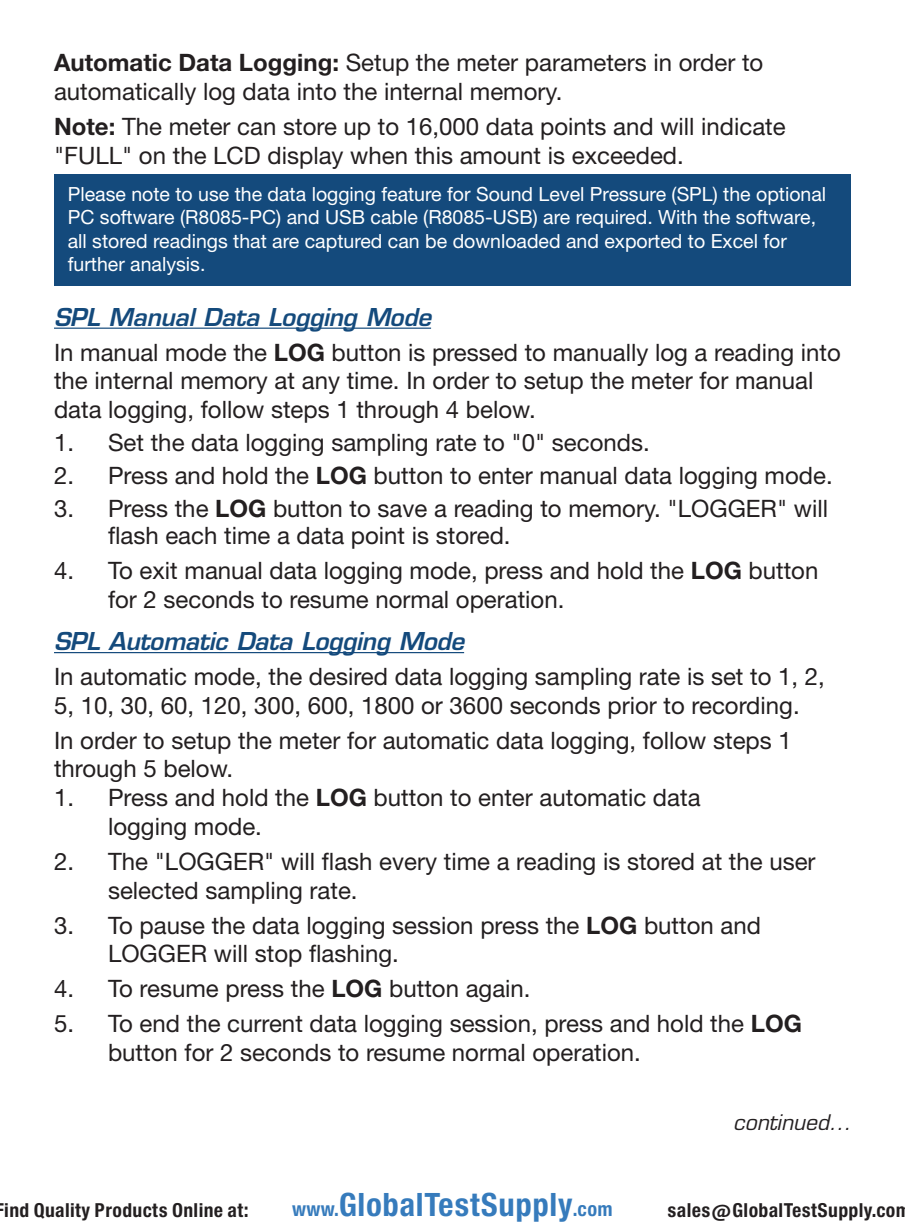
<style>
.page{position:relative;width:905px;height:1229px;background:#fff}
.page>*{position:absolute;margin:0;border:0;box-sizing:border-box;transform-origin:0 0}
.t1{font:30.6px "Europa Gro Nr 2 SBOP Bol Con";letter-spacing:.02em;color:#367bbc}
.t2{font:24px/28.8px "Helvetica Neue LT Std";color:#231f20}
.t3{font:italic 600 24px "Eurostile LT Std";letter-spacing:-.01em;color:#144a7c}
.t4{font:italic 21px "Eurostile LT Std";color:#231f20}
.t5{font:19.5px/23.4px "Helvetica Neue LT Std";color:#fff}
.t6{font:18.3px "Europa Gro Nr 2 SBOP Bol Con";letter-spacing:.02em;color:#231f20}
.s1{font-weight:700}
.s2{font-size:18.9px}
</style>
<div class="page">
<hr style="left:54px;top:327px;width:377px;height:2px;background:#144a7c">
<hr style="left:54px;top:652px;width:410px;height:1px;background:#144a7c">
<div style="left:54px;top:174px;width:796px;height:112px;background:#144a7c"></div>
<p class="t2" style="left:54px;top:48px;width:710px"><span class="s1">Automatic Data Logging:</span> Setup the meter parameters in order to automatically log data into the internal memory.</p>
<p class="t2" style="left:54px;top:111px;width:733px"><span class="s1">Note:</span> The meter can store up to 16,000 data points and will indicate "FULL" on the LCD display when this amount is exceeded.</p>
<p class="t5" style="left:68px;top:182px;width:760px">Please note to use the data logging feature for Sound Level Pressure (SPL) the optional PC software (R8085-PC) and USB cable (R8085-USB) are required. With the software, all stored readings that are captured can be downloaded and exported to Excel for further analysis.</p>
<p class="t3" style="left:54px;top:302px;width:378px">SPL Manual Data Logging Mode</p>
<p class="t2" style="left:54px;top:337px;width:788px">In manual mode the <span class="s1">LOG</span> button is pressed to manually log a reading into the internal memory at any time. In order to setup the meter for manual data logging, follow steps 1 through 4 below.</p>
<p class="t2" style="left:54px;top:428px;width:597px">1. Set the data logging sampling rate to "0" seconds.</p>
<p class="t2" style="left:54px;top:461px;width:780px">2. Press and hold the <span class="s1">LOG</span> button to enter manual data logging mode.</p>
<p class="t2" style="left:108px;top:495px;width:721px;line-height:27px;text-indent:-54px">3. Press the <span class="s1">LOG</span> button to save a reading to memory. "LOGGER" will flash each time a data point is stored.</p>
<p class="t2" style="left:108px;top:556px;width:712px;text-indent:-54px">4. To exit manual data logging mode, press and hold the <span class="s1">LOG</span> button for 2 seconds to resume normal operation.</p>
<p class="t3" style="left:54px;top:626px;width:411px">SPL Automatic Data Logging Mode</p>
<p class="t2" style="left:54px;top:661px;width:772px">In automatic mode, the desired data logging sampling rate is set to 1, 2,<br>5, 10, 30, 60, 120, 300, 600, 1800 or 3600 seconds prior to recording.</p>
<p class="t2" style="left:54px;top:725px;width:739px">In order to setup the meter for automatic data logging, follow steps 1 through 5 below.</p>
<p class="t2" style="left:108px;top:783px;width:594px;text-indent:-54px">1. Press and hold the <span class="s1">LOG</span> button to enter automatic data logging mode.</p>
<p class="t2" style="left:108px;top:846px;width:709px;text-indent:-54px">2. The "LOGGER" will flash every time a reading is stored at the user selected sampling rate.</p>
<p class="t2" style="left:108px;top:910px;width:654px;text-indent:-54px">3. To pause the data logging session press the <span class="s1">LOG</span> button and<br>LOGGER will stop flashing.</p>
<p class="t2" style="left:54px;top:973px;width:478px">4. To resume press the <span class="s1">LOG</span> button again.</p>
<p class="t2" style="left:108px;top:1008px;width:695px;text-indent:-54px">5. To end the current data logging session, press and hold the <span class="s1">LOG </span>button for 2 seconds to resume normal operation.</p>
<p class="t4" style="left:733px;top:1110px;width:119px">continued...</p>
<p class="t6" style="left:4px;top:1198px;width:245px">ind Quality Products Online at:</p>
<p class="t1" style="left:292px;top:1186px;width:322px"><span class="s2">www.</span>GlobalTestSupply<span class="s2">.com</span></p>
<p class="t6" style="left:667px;top:1198px;width:244px">sales@GlobalTestSupply.com</p>
</div>
